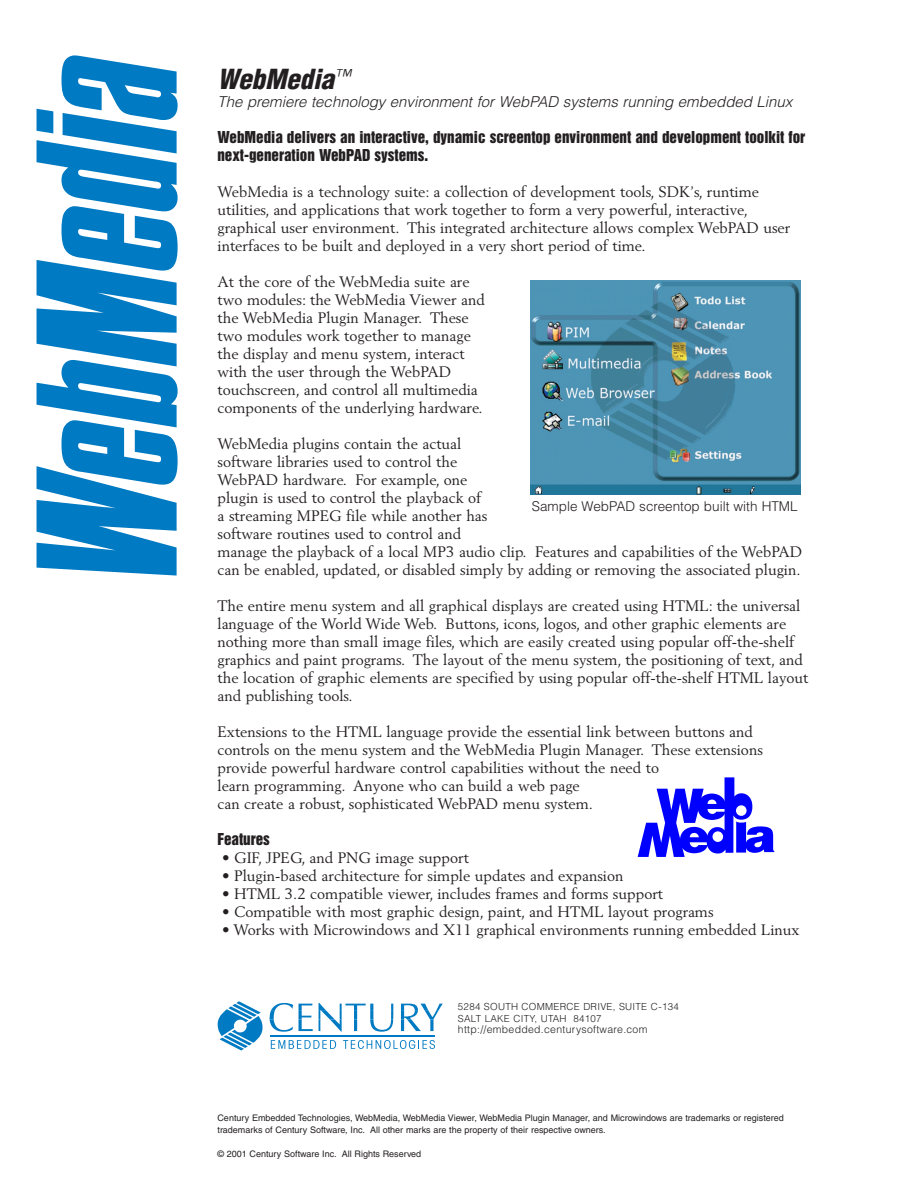
<style>
.page{position:relative;width:918px;height:1188px;background:#fff}
.page>*{position:absolute;margin:0;border:0;box-sizing:border-box;transform-origin:0 0}
.t1{font:210px "Compacta Italic Plain";letter-spacing:-.015em;color:#007ac2;scale:1.05 1}
.t2{font:italic 900 condensed 27px "Helvetica";color:#231f20}
.t3{font:15px/18px "Berling";color:#231f20}
.t4{font:15px/18px "Helvetica Inserat";color:#231f20}
.t5{font:italic 300 15px "Helvetica";color:#231f20}
.t6{font:300 13.5px "Helvetica";color:#231f20}
.t7{font:300 10.5px "Helvetica";letter-spacing:.025em;color:#231f20}
.t8{font:300 9.75px/12px "Helvetica";letter-spacing:.025em;color:#231f20}
.t9{font:9px/12px "Helvetica";color:#231f20}
</style>
<div class="page">
<svg style="left:638px;top:777px;width:136px;height:80px"></svg>
<svg style="left:269px;top:1003px;width:24px;height:29px"></svg>
<svg style="left:299px;top:1004px;width:14px;height:27px"></svg>
<svg style="left:319px;top:1003px;width:74px;height:29px"></svg>
<svg style="left:401px;top:1004px;width:42px;height:27px"></svg>
<hr style="left:271px;top:1035px;width:164px;height:1px;background:#007ac2">
<svg style="left:217px;top:1001px;width:46px;height:50px"></svg>
<svg style="left:271px;top:1040px;width:65px;height:9px"></svg>
<svg style="left:343px;top:1040px;width:92px;height:9px"></svg>
<img style="left:531px;top:281px;width:270px;height:213px">
<h1 class="t1" style="left:39px;top:581px;width:502px;rotate:-90deg">WebMedia</h1>
<h2 class="t2" style="left:218px;top:69px;width:138px">WebMedia<sup>™</sup></h2>
<p class="t5" style="left:218px;top:96px;width:579px">The premiere technology environment for WebPAD systems running embedded Linux</p>
<p class="t4" style="left:218px;top:129px;width:589px">WebMedia delivers an interactive, dynamic screentop environment and development toolkit for next-generation WebPAD systems.</p>
<p class="t3" style="left:218px;top:184px;width:574px">WebMedia is a technology suite: a collection of development tools, SDK’s, runtime utilities, and applications that work together to form a very powerful, interactive, graphical user environment. This integrated architecture allows complex WebPAD user interfaces to be built and deployed in a very short period of time.</p>
<p class="t3" style="left:218px;top:274px;width:269px">At the core of the WebMedia suite are two modules: the WebMedia Viewer and the WebMedia Plugin Manager. These two modules work together to manage the display and menu system, interact with the user through the WebPAD touchscreen, and control all multimedia components of the underlying hardware.</p>
<p class="t3" style="left:218px;top:436px;width:586px">WebMedia plugins contain the actual<br>software libraries used to control the<br>WebPAD hardware. For example, one<br>plugin is used to control the playback of<br>a streaming MPEG file while another has<br>software routines used to control and<br>manage the playback of a local MP3 audio clip. Features and capabilities of the WebPAD can be enabled, updated, or disabled simply by adding or removing the associated plugin.</p>
<p class="t3" style="left:218px;top:598px;width:592px">The entire menu system and all graphical displays are created using HTML: the universal language of the World Wide Web. Buttons, icons, logos, and other graphic elements are nothing more than small image files, which are easily created using popular off-the-shelf graphics and paint programs. The layout of the menu system, the positioning of text, and the location of graphic elements are specified by using popular off-the-shelf HTML layout and publishing tools.</p>
<p class="t3" style="left:218px;top:724px;width:547px">Extensions to the HTML language provide the essential link between buttons and controls on the menu system and the WebMedia Plugin Manager. These extensions provide powerful hardware control capabilities without the need to<br>learn programming. Anyone who can build a web page<br>can create a robust, sophisticated WebPAD menu system.</p>
<p class="t4" style="left:218px;top:831px;width:54px">Features</p>
<p class="t3" style="left:222px;top:850px;width:248px">• GIF, JPEG, and PNG image support</p>
<p class="t3" style="left:222px;top:868px;width:403px">• Plugin-based architecture for simple updates and expansion</p>
<p class="t3" style="left:222px;top:886px;width:443px">• HTML 3.2 compatible viewer, includes frames and forms support</p>
<p class="t3" style="left:222px;top:904px;width:493px">• Compatible with most graphic design, paint, and HTML layout programs</p>
<p class="t3" style="left:222px;top:922px;width:579px">• Works with Microwindows and X11 graphical environments running embedded Linux</p>
<p class="t6" style="left:532px;top:501px;width:267px">Sample WebPAD screentop built with HTML</p>
<p class="t8" style="left:458px;top:1001px;width:222px">5284 SOUTH COMMERCE DRIVE, SUITE C-134<br>SALT LAKE CITY, UTAH 84107</p>
<p class="t7" style="left:458px;top:1025px;width:191px">http://embedded.centurysoftware.com</p>
<p class="t9" style="left:218px;top:1113px;width:568px">Century Embedded Technologies, WebMedia, WebMedia Viewer, WebMedia Plugin Manager, and Microwindows are trademarks or registered trademarks of Century Software, Inc. All other marks are the property of their respective owners.</p>
<p class="t9" style="left:218px;top:1149px;width:205px">© 2001 Century Software Inc. All Rights Reserved</p>
</div>
